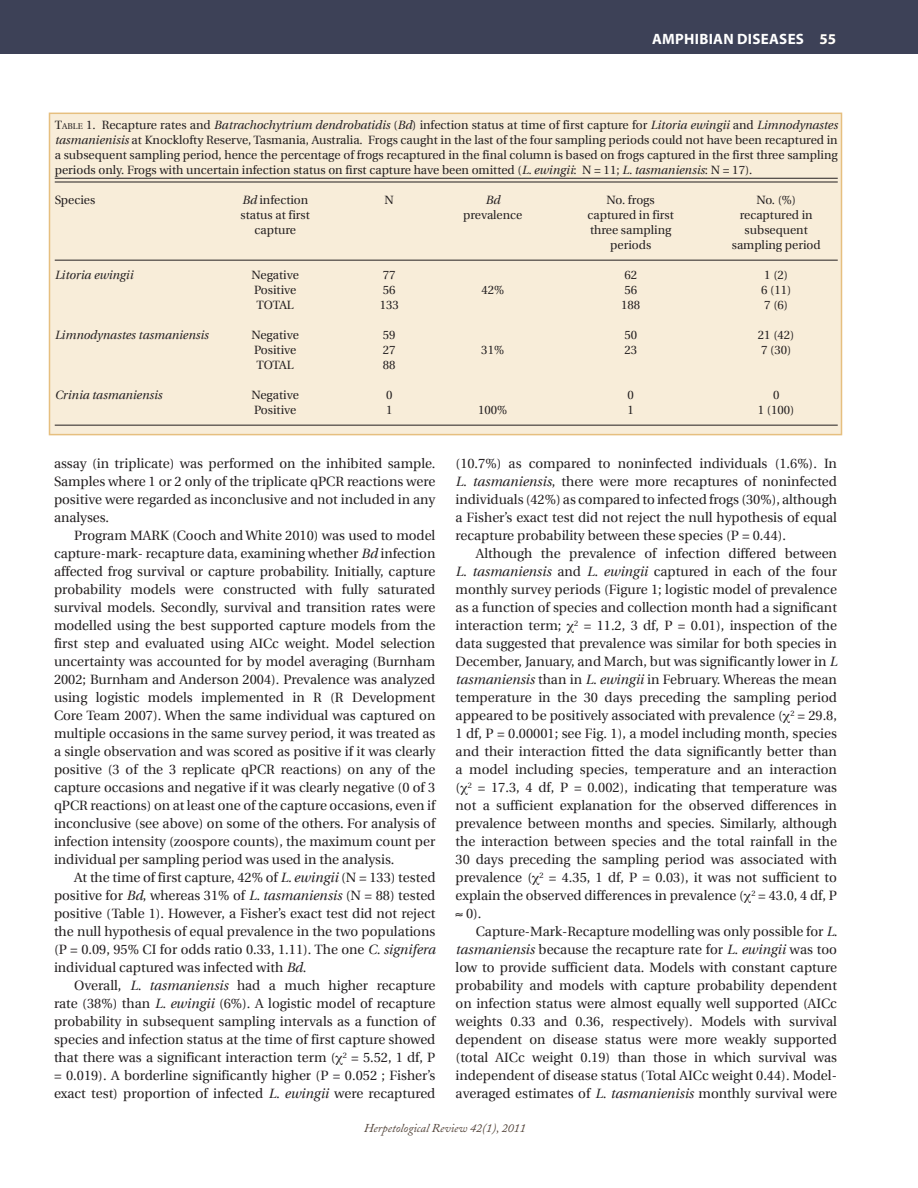
<style>
.page{position:relative;width:918px;height:1188px;background:#fff}
.page>*{position:absolute;margin:0;border:0;box-sizing:border-box;transform-origin:0 0}
.t1{font:700 15px "Myriad Pro";letter-spacing:.02em;color:#fff}
.t2{font:13.5px/18px "Utopia";color:#231f20;text-align:justify}
.t3{font:12px/15px "Utopia";color:#231f20;text-align:justify}
.t4{font:italic 12px "Utopia";color:#231f20}
.t5{font:italic 12px "Adobe Caslon";color:#504137}
.s1{color:#504137}
.s2{font-style:inherit}
.s3{font-size:8.4px}
.s4{font-style:italic}
</style>
<div class="page">
<div style="left:0;top:0;width:918px;height:54px;background:#3d4157"></div>
<div style="left:49px;top:113px;width:793px;height:322px;background:#f8edd9;border:2px solid #e6bf7f"></div>
<hr style="left:55px;top:178px;width:783px;height:1px;background:#231f20">
<hr style="left:55px;top:182px;width:783px;height:1px;background:#231f20">
<hr style="left:55px;top:260px;width:783px;height:1px;background:#231f20">
<hr style="left:55px;top:425px;width:783px;height:1px;background:#231f20">
<p class="t1" style="left:652px;top:29px;width:186px">AMPHIBIAN DISEASES <span class="s1">55</span></p>
<p class="t3" style="left:55px;top:118px;width:785px"><span class="s2">T</span><span class="s3">ab le</span> <span class="s2">1</span>. Recapture rates and <span class="s4">Batrachochytrium dendrobatidis</span> (<span class="s4">Bd</span>) infection status at time of first capture for <span class="s4">Litoria ewingii</span> and <span class="s4">Limnodynastes tasmanienisis</span> at Knocklofty Reserve, Tasmania, Australia. Frogs caught in the last of the four sampling periods could not have been recaptured in a subsequent sampling period, hence the percentage of frogs recaptured in the final column is based on frogs captured in the first three sampling periods only. Frogs with uncertain infection status on first capture have been omitted (<span class="s4">L. ewingii</span>: N = 11; <span class="s4">L. tasmaniensis</span>: N = 17).</p>
<p class="t3" style="left:55px;top:193px;width:42px">Species</p>
<p class="t3" style="left:242px;top:193px;width:68px"><span class="s4">Bd</span> infection</p>
<p class="t3" style="left:385px;top:193px;width:11px">N</p>
<p class="t4" style="left:485px;top:193px;width:16px">Bd</p>
<p class="t3" style="left:607px;top:193px;width:50px">No. frogs</p>
<p class="t3" style="left:756px;top:193px;width:41px">No. (%)</p>
<p class="t3" style="left:241px;top:208px;width:71px">status at first</p>
<p class="t3" style="left:463px;top:208px;width:61px">prevalence</p>
<p class="t3" style="left:588px;top:208px;width:88px">captured in first</p>
<p class="t3" style="left:740px;top:208px;width:74px">recaptured in</p>
<p class="t3" style="left:254px;top:223px;width:43px">capture</p>
<p class="t3" style="left:590px;top:223px;width:83px">three sampling</p>
<p class="t3" style="left:745px;top:223px;width:65px">subsequent</p>
<p class="t3" style="left:610px;top:238px;width:43px">periods</p>
<p class="t3" style="left:732px;top:238px;width:90px">sampling period</p>
<p class="t4" style="left:55px;top:268px;width:80px">Litoria ewingii</p>
<p class="t3" style="left:252px;top:268px;width:49px">Negative</p>
<p class="t3" style="left:383px;top:268px;width:14px">77</p>
<p class="t3" style="left:624px;top:268px;width:14px">62</p>
<p class="t3" style="left:764px;top:268px;width:25px">1 (2)</p>
<p class="t3" style="left:254px;top:283px;width:44px">Positive</p>
<p class="t3" style="left:383px;top:283px;width:14px">56</p>
<p class="t3" style="left:481px;top:283px;width:24px">42%</p>
<p class="t3" style="left:624px;top:283px;width:14px">56</p>
<p class="t3" style="left:761px;top:283px;width:32px">6 (11)</p>
<p class="t3" style="left:257px;top:298px;width:39px">TOTAL</p>
<p class="t3" style="left:380px;top:298px;width:21px">133</p>
<p class="t3" style="left:621px;top:298px;width:21px">188</p>
<p class="t3" style="left:764px;top:298px;width:25px">7 (6)</p>
<p class="t4" style="left:55px;top:328px;width:155px">Limnodynastes tasmaniensis</p>
<p class="t3" style="left:251px;top:328px;width:49px">Negative</p>
<p class="t3" style="left:383px;top:328px;width:14px">59</p>
<p class="t3" style="left:624px;top:328px;width:14px">50</p>
<p class="t3" style="left:758px;top:328px;width:38px">21 (42)</p>
<p class="t3" style="left:254px;top:343px;width:44px">Positive</p>
<p class="t3" style="left:383px;top:343px;width:14px">27</p>
<p class="t3" style="left:481px;top:343px;width:24px">31%</p>
<p class="t3" style="left:624px;top:343px;width:14px">23</p>
<p class="t3" style="left:761px;top:343px;width:32px">7 (30)</p>
<p class="t3" style="left:257px;top:358px;width:39px">TOTAL</p>
<p class="t3" style="left:383px;top:358px;width:14px">88</p>
<p class="t4" style="left:55px;top:388px;width:109px">Crinia tasmaniensis</p>
<p class="t3" style="left:251px;top:388px;width:49px">Negative</p>
<p class="t3" style="left:386px;top:388px;width:8px">0</p>
<p class="t3" style="left:628px;top:388px;width:8px">0</p>
<p class="t3" style="left:773px;top:388px;width:8px">0</p>
<p class="t3" style="left:254px;top:403px;width:44px">Positive</p>
<p class="t3" style="left:386px;top:403px;width:8px">1</p>
<p class="t3" style="left:478px;top:403px;width:31px">100%</p>
<p class="t3" style="left:628px;top:403px;width:8px">1</p>
<p class="t3" style="left:758px;top:403px;width:38px">1 (100)</p>
<p class="t2" style="left:54px;top:455px;width:383px">assay (in triplicate) was performed on the inhibited sample.<br>Samples where 1 or 2 only of the triplicate qPCR reactions were positive were regarded as inconclusive and not included in any analyses.</p>
<p class="t2" style="left:54px;top:527px;width:383px;text-indent:20px">Program MARK (Cooch and White 2010) was used to model capture-mark- recapture data, examining whether <span class="s4">Bd</span> infection affected frog survival or capture probability. Initially, capture probability models were constructed with fully saturated survival models. Secondly, survival and transition rates were modelled using the best supported capture models from the first step and evaluated using AICc weight. Model selection uncertainty was accounted for by model averaging (Burnham 2002; Burnham and Anderson 2004). Prevalence was analyzed using logistic models implemented in R (R Development Core Team 2007). When the same individual was captured on multiple occasions in the same survey period, it was treated as a single observation and was scored as positive if it was clearly positive (3 of the 3 replicate qPCR reactions) on any of the capture occasions and negative if it was clearly negative (0 of 3 qPCR reactions) on at least one of the capture occasions, even if inconclusive (see above) on some of the others. For analysis of infection intensity (zoospore counts), the maximum count per individual per sampling period was used in the analysis.</p>
<p class="t2" style="left:54px;top:869px;width:383px;text-indent:20px">At the time of first capture, 42% of <span class="s4">L. ewingii</span> (N = 133) tested positive for <span class="s4">Bd</span>, whereas 31% of <span class="s4">L. tasmaniensis</span> (N = 88) tested positive (Table 1). However, a Fisher’s exact test did not reject the null hypothesis of equal prevalence in the two populations (P = 0.09, 95% CI for odds ratio 0.33, 1.11). The one <span class="s4">C. signifera </span>individual captured was infected with <span class="s4">Bd</span>.</p>
<p class="t2" style="left:54px;top:977px;width:383px;text-indent:20px">Overall, <span class="s4">L. tasmaniensis</span> had a much higher recapture rate (38%) than <span class="s4">L. ewingii</span> (6%). A logistic model of recapture probability in subsequent sampling intervals as a function of species and infection status at the time of first capture showed that there was a significant interaction term ( <sup>2</sup> = 5.52, 1 df, P = 0.019). A borderline significantly higher (P = 0.052 ; Fisher’s exact test) proportion of infected <span class="s4">L. ewingii</span> were recaptured</p>
<p class="t2" style="left:456px;top:455px;width:383px">(10.7%) as compared to noninfected individuals (1.6%). In <span class="s4">L. tasmaniensis</span>, there were more recaptures of noninfected individuals (42%) as compared to infected frogs (30%), although a Fisher’s exact test did not reject the null hypothesis of equal recapture probability between these species (P = 0.44).</p>
<p class="t2" style="left:456px;top:545px;width:383px;text-indent:20px">Although the prevalence of infection differed between <span class="s4">L. tasmaniensis</span> and <span class="s4">L. ewingii</span> captured in each of the four monthly survey periods (Figure 1; logistic model of prevalence as a function of species and collection month had a significant interaction term; <sup>2</sup> = 11.2, 3 df, P = 0.01), inspection of the data suggested that prevalence was similar for both species in December, January, and March, but was significantly lower in <span class="s4">L tasmaniensis</span> than in <span class="s4">L. ewingii</span> in February. Whereas the mean temperature in the 30 days preceding the sampling period appeared to be positively associated with prevalence ( <sup>2</sup> = 29.8, 1 df, P = 0.00001; see Fig. 1), a model including month, species and their interaction fitted the data significantly better than a model including species, temperature and an interaction ( <sup>2</sup> = 17.3, 4 df, P = 0.002), indicating that temperature was not a sufficient explanation for the observed differences in prevalence between months and species. Similarly, although the interaction between species and the total rainfall in the 30 days preceding the sampling period was associated with prevalence ( <sup>2</sup> = 4.35, 1 df, P = 0.03), it was not sufficient to explain the observed differences in prevalence ( <sup>2</sup> = 43.0, 4 df, P ≈ 0).</p>
<p class="t2" style="left:456px;top:923px;width:383px;text-indent:20px">Capture-Mark-Recapture modelling was only possible for <span class="s4">L. tasmaniensis</span> because the recapture rate for <span class="s4">L. ewingii</span> was too low to provide sufficient data. Models with constant capture probability and models with capture probability dependent on infection status were almost equally well supported (AICc weights 0.33 and 0.36, respectively). Models with survival dependent on disease status were more weakly supported (total AICc weight 0.19) than those in which survival was independent of disease status (Total AICc weight 0.44). Model&shy;averaged estimates of <span class="s4">L. tasmanienisis</span> monthly survival were</p>
<p class="t5" style="left:364px;top:1121px;width:163px">Herpetological Review 42(1), 2011</p>
</div>
